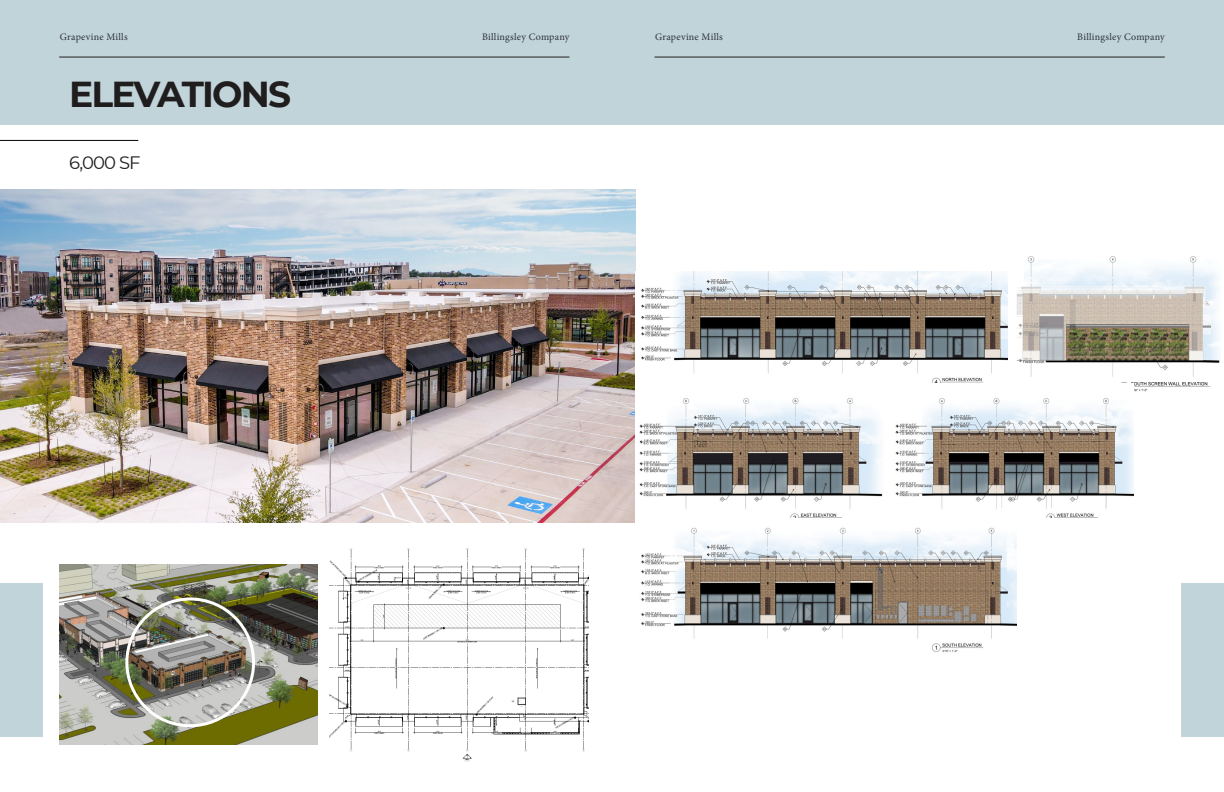
<style>
.page{position:relative;width:1224px;height:792px;background:#fff}
.page>*{position:absolute;margin:0;border:0;box-sizing:border-box;transform-origin:0 0}
.T4{font:700 36px "Montserrat";letter-spacing:-.05em;color:#201d1e}
.T4-2{font:18px "Montserrat";color:#201d1e}
.t1{font:10px "Minion Pro";letter-spacing:.025em;color:#2d323b}
</style>
<div class="page">
<div style="left:0;top:0;width:1224px;height:125px;background:#c1d4d9"></div>
<img style="left:0;top:189px;width:635px;height:333px">
<hr style="left:0;top:140px;width:138px;height:1px;background:#040503">
<img style="left:641px;top:271px;width:367px;height:112px">
<img style="left:1016px;top:256px;width:204px;height:136px">
<img style="left:330px;top:548px;width:258px;height:214px">
<img style="left:59px;top:564px;width:259px;height:180px">
<img style="left:188px;top:587px;width:80px;height:55px">
<img style="left:639px;top:384px;width:495px;height:134px">
<img style="left:641px;top:527px;width:376px;height:126px">
<div style="left:125px;top:598px;width:130px;height:129px;border:3px solid #fff;border-radius:50%"></div>
<hr style="left:59px;top:57px;width:510px;height:1px;background:#201d1e">
<hr style="left:655px;top:57px;width:510px;height:1px;background:#201d1e">
<div style="left:0;top:583px;width:43px;height:153px;background:#c1d4d9"></div>
<div style="left:1181px;top:583px;width:43px;height:153px;background:#c1d4d9"></div>
<p class="t1" style="left:60px;top:31px;width:69px">Grapevine Mills</p>
<p class="t1" style="left:482px;top:31px;width:89px">Billingsley Company</p>
<p class="t1" style="left:655px;top:31px;width:69px">Grapevine Mills</p>
<p class="t1" style="left:1077px;top:31px;width:89px">Billingsley Company</p>
<p class="T4" style="left:69px;top:68px;width:223px">ELEVATIONS</p>
<p class="T4-2" style="left:69px;top:151px;width:73px">6,000 SF</p>
</div>
